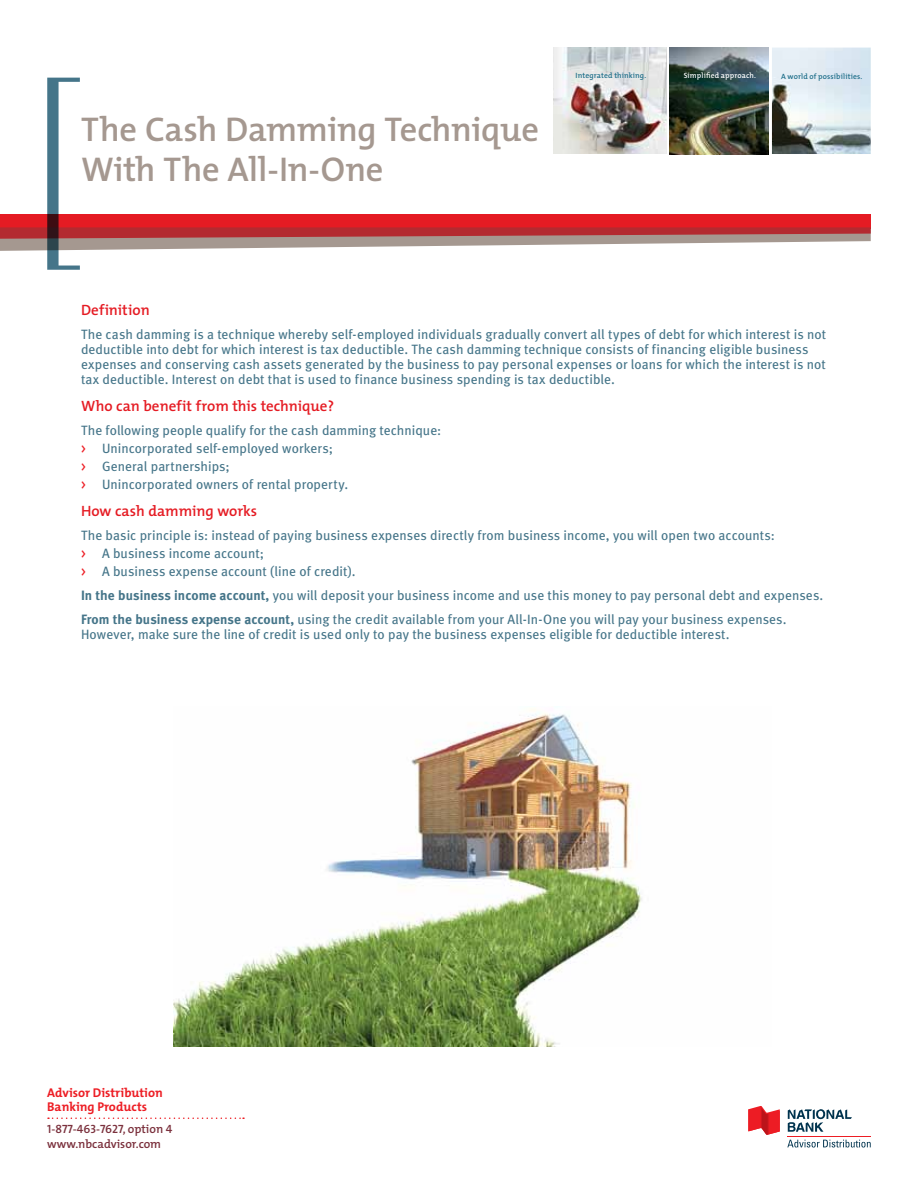
<style>
.page{position:relative;width:918px;height:1188px;background:#fff}
.page>*{position:absolute;margin:0;border:0;box-sizing:border-box;transform-origin:0 0}
.t1{font:600 34.5px/40.5px "The Mix";letter-spacing:-.01em;color:#a59890}
.t2{font:600 15px "The Mix";color:#e51b23}
.t3{font:13.5px/18px "Meta Book LF";letter-spacing:.005em;color:#457589}
.t4{font:700 12.75px/15px "The Mix";color:#ed1d24}
.t5{font:12px "The Mix Semi Bold Caps";color:#7b313d}
.t6{font:600 12px "The Mix";color:#7b313d}
.t7{font:600 7.65px "The Mix";letter-spacing:.015em;color:#1f6f8a}
.t8{font:600 7.65px "The Mix";letter-spacing:.015em;color:#fff}
.s1{color:#ed1d24}
.s2{font-family:"Meta Bold LF"}
.s3{font-family:"The Mix";font-weight:600}
</style>
<div class="page">
<svg style="left:787px;top:1140px;width:84px;height:8px"></svg>
<hr style="left:788px;top:1136px;width:83px;height:1px;background:#ed1d24">
<svg style="left:788px;top:1109px;width:64px;height:23px"></svg>
<svg style="left:748px;top:1106px;width:32px;height:29px"></svg>
<svg style="left:48px;top:1118px;width:196px;height:1px"></svg>
<svg style="left:0;top:78px;width:871px;height:192px"></svg>
<img style="left:554px;top:48px;width:113px;height:106px">
<img style="left:772px;top:48px;width:99px;height:106px">
<img style="left:670px;top:48px;width:99px;height:106px">
<img style="left:173px;top:709px;width:469px;height:337px">
<h1 class="t1" style="left:81px;top:108px;width:460px">The Cash Damming Technique<br>With The All-In-One</h1>
<p class="t7" style="left:576px;top:69px;width:72px">Integrated thinking.</p>
<p class="t8" style="left:684px;top:69px;width:74px">Simplified approach.</p>
<p class="t7" style="left:781px;top:70px;width:83px">A world of possibilities.</p>
<p class="t2" style="left:81px;top:297px;width:70px">Definition</p>
<p class="t3" style="left:81px;top:326px;width:747px;line-height:15px">The cash damming is a technique whereby self-employed individuals gradually convert all types of debt for which interest is not deductible into debt for which interest is tax deductible. The cash damming technique consists of financing eligible business expenses and conserving cash assets generated by the business to pay personal expenses or loans for which the interest is not tax deductible. Interest on debt that is used to finance business spending is tax deductible.</p>
<p class="t2" style="left:81px;top:393px;width:255px">Who can benefit from this technique?</p>
<p class="t3" style="left:81px;top:421px;width:362px">The following people qualify for the cash damming technique: <span class="s1">&gt;</span> Unincorporated self-employed workers;<br><span class="s1">&gt;</span> General partnerships;<br><span class="s1">&gt;</span> Unincorporated owners of rental property.</p>
<p class="t2" style="left:81px;top:498px;width:178px">How cash damming works</p>
<p class="t3" style="left:81px;top:526px;width:696px">The basic principle is: instead of paying business expenses directly from business income, you will open two accounts: <span class="s1">&gt;</span> A business income account;<br><span class="s1">&gt;</span> A business expense account (line of credit).</p>
<p class="t3" style="left:81px;top:583px;width:744px;line-height:24px"><span class="s2">In the business income account,</span> you will deposit your business income and use this money to pay personal debt and expenses.<br><span class="s2">From the business expense account,</span> using the credit available from your All-In-One you will pay your business expenses.</p>
<p class="t3" style="left:81px;top:625px;width:650px">However, make sure the line of credit is used only to pay the business expenses eligible for deductible interest.</p>
<p class="t4" style="left:47px;top:1084px;width:117px">Advisor Distribution<br>Banking Products</p>
<p class="t5" style="left:47px;top:1118px;width:127px">1-877-463-7627, <span class="s3">option</span> 4</p>
<p class="t6" style="left:47px;top:1133px;width:115px">www.nbcadvisor.com</p>
</div>
